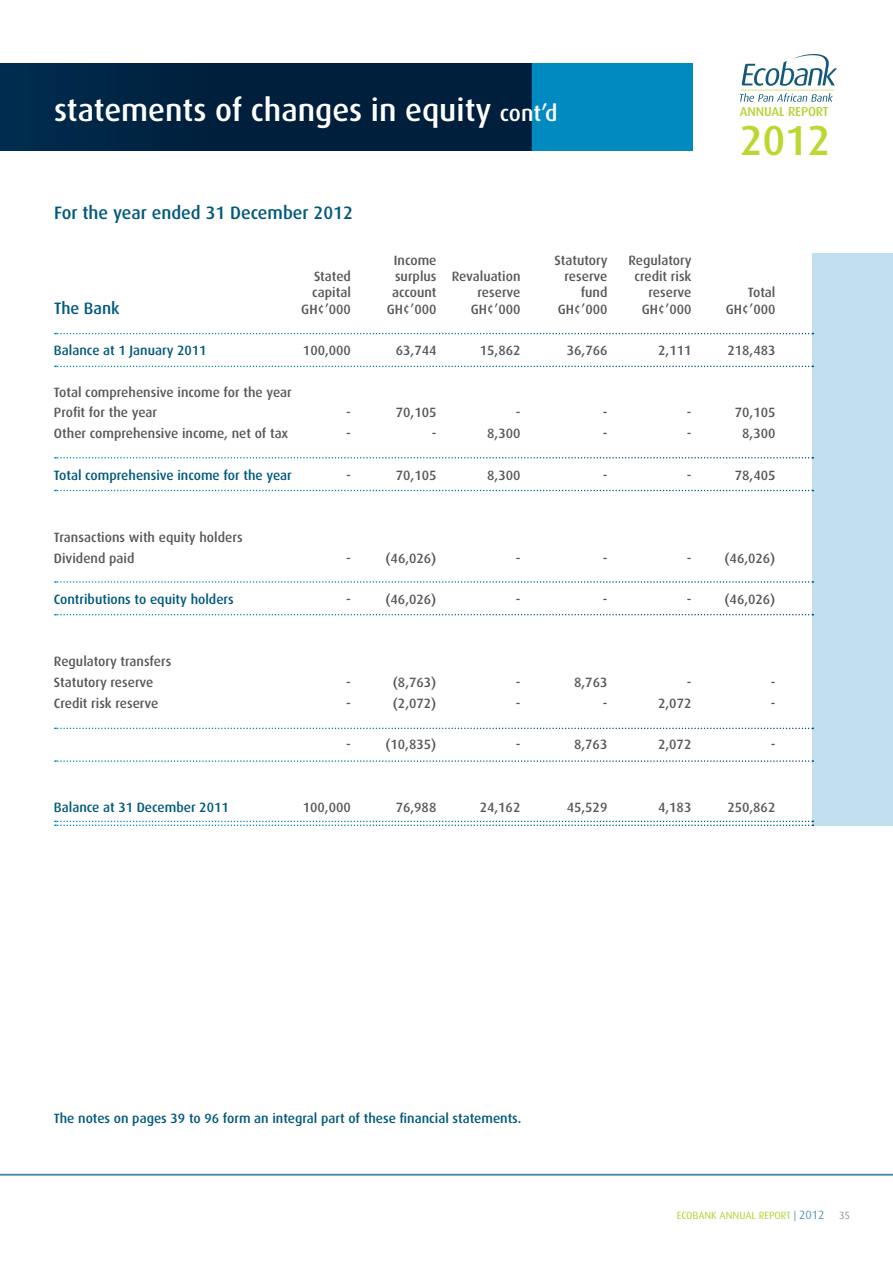
<style>
.page{position:relative;width:893px;height:1263px;background:#fff}
.page>*{position:absolute;margin:0;border:0;box-sizing:border-box;transform-origin:0 0}
.t1{font:500 42px "Dax";color:#bed630}
.t2{font:500 31.5px "Dax";color:#fff}
.t3{font:500 18px "Dax";color:#00597c}
.t4{font:500 16.5px "Dax";color:#00597c}
.t5{font:500 13.5px/20.7px "Dax";color:#57585a}
.t6{font:500 13.5px "Dax";color:#00597c}
.t7{font:500 13.05px "Dax";letter-spacing:-.01em;color:#b5d334}
.t8{font:10.5px "Dax";color:#b5d334}
.t9{font:10.5px "Dax";color:#939598}
.s1{font-size:22.5px}
.s2{color:#5c98b5}
.s3{font-size:12px;color:#5c98b5}
</style>
<div class="page">
<hr style="left:0;top:1174px;width:893px;height:1px;background:#3f89a8">
<svg style="left:742px;top:54px;width:95px;height:32px"></svg>
<svg style="left:740px;top:93px;width:93px;height:9px"></svg>
<hr style="left:741px;top:90px;width:93px;height:1px;background:#b5d334">
<div style="left:531px;top:63px;width:162px;height:88px;background:#008ac0"></div>
<div style="left:0;top:63px;width:531px;height:88px;background:linear-gradient(to right,#002848,#001c37)"></div>
<svg style="left:55px;top:366px;width:758px;height:1px"></svg>
<svg style="left:55px;top:490px;width:758px;height:1px"></svg>
<svg style="left:55px;top:614px;width:758px;height:1px"></svg>
<svg style="left:55px;top:821px;width:758px;height:5px"></svg>
<svg style="left:55px;top:760px;width:758px;height:2px"></svg>
<svg style="left:55px;top:333px;width:758px;height:1px"></svg>
<svg style="left:55px;top:457px;width:758px;height:1px"></svg>
<svg style="left:55px;top:581px;width:758px;height:2px"></svg>
<svg style="left:55px;top:728px;width:758px;height:1px"></svg>
<div style="left:813px;top:253px;width:80px;height:573px;background:#c2dfef"></div>
<h2 class="t2" style="left:54px;top:92px;width:505px">statements of changes in equity <span class="s1">cont’d</span></h2>
<h3 class="t3" style="left:54px;top:203px;width:300px">For the year ended 31 December 2012</h3>
<p class="t5" style="left:394px;top:250px;width:44px">Income</p>
<p class="t5" style="left:554px;top:250px;width:55px">Statutory</p>
<p class="t5" style="left:628px;top:250px;width:65px">Regulatory</p>
<p class="t7" style="left:740px;top:104px;width:90px">ANNUAL REPORT</p>
<h1 class="t1" style="left:740px;top:117px;width:92px">2012</h1>
<p class="t5" style="left:314px;top:266px;width:39px">Stated</p>
<p class="t5" style="left:395px;top:266px;width:127px">surplus Revaluation</p>
<p class="t5" style="left:565px;top:266px;width:44px">reserve</p>
<p class="t5" style="left:634px;top:266px;width:59px">credit risk</p>
<p class="t5" style="left:312px;top:282px;width:40px">capital</p>
<p class="t5" style="left:392px;top:282px;width:46px">account</p>
<p class="t5" style="left:478px;top:282px;width:44px">reserve</p>
<p class="t5" style="left:581px;top:282px;width:28px">fund</p>
<p class="t5" style="left:649px;top:282px;width:44px">reserve</p>
<p class="t5" style="left:748px;top:282px;width:29px">Total</p>
<p class="t4" style="left:54px;top:299px;width:67px">The Bank</p>
<p class="t5" style="left:301px;top:299px;width:51px">GH¢’000</p>
<p class="t5" style="left:387px;top:299px;width:51px">GH¢’000</p>
<p class="t5" style="left:471px;top:299px;width:51px">GH¢’000</p>
<p class="t5" style="left:558px;top:299px;width:51px">GH¢’000</p>
<p class="t5" style="left:642px;top:299px;width:51px">GH¢’000</p>
<p class="t5" style="left:726px;top:299px;width:51px">GH¢’000</p>
<p class="t6" style="left:54px;top:343px;width:154px">Balance at 1 January 2011</p>
<p class="t5" style="left:303px;top:340px;width:50px">100,000</p>
<p class="t5" style="left:396px;top:340px;width:42px">63,744</p>
<p class="t5" style="left:480px;top:340px;width:42px">15,862</p>
<p class="t5" style="left:567px;top:340px;width:42px">36,766</p>
<p class="t5" style="left:658px;top:340px;width:35px">2,111</p>
<p class="t5" style="left:727px;top:340px;width:50px">218,483</p>
<p class="t5" style="left:54px;top:382px;width:239px">Total comprehensive income for the year<br>Profit for the year</p>
<p class="t5" style="left:346px;top:402px;width:6px">-</p>
<p class="t5" style="left:396px;top:402px;width:42px">70,105</p>
<p class="t5" style="left:516px;top:402px;width:6px">-</p>
<p class="t5" style="left:603px;top:402px;width:6px">-</p>
<p class="t5" style="left:687px;top:402px;width:6px">-</p>
<p class="t5" style="left:735px;top:402px;width:42px">70,105</p>
<p class="t5" style="left:54px;top:423px;width:236px">Other comprehensive income, net of tax</p>
<p class="t5" style="left:346px;top:423px;width:6px">-</p>
<p class="t5" style="left:432px;top:423px;width:6px">-</p>
<p class="t5" style="left:487px;top:423px;width:35px">8,300</p>
<p class="t5" style="left:603px;top:423px;width:6px">-</p>
<p class="t5" style="left:687px;top:423px;width:6px">-</p>
<p class="t5" style="left:742px;top:423px;width:35px">8,300</p>
<p class="t6" style="left:54px;top:467px;width:239px">Total comprehensive income for the year</p>
<p class="t5" style="left:346px;top:465px;width:6px">-</p>
<p class="t5" style="left:396px;top:465px;width:42px">70,105</p>
<p class="t5" style="left:487px;top:465px;width:35px">8,300</p>
<p class="t5" style="left:603px;top:465px;width:6px">-</p>
<p class="t5" style="left:687px;top:465px;width:6px">-</p>
<p class="t5" style="left:735px;top:465px;width:42px">78,405</p>
<p class="t5" style="left:54px;top:527px;width:190px">Transactions with equity holders<br>Dividend paid</p>
<p class="t5" style="left:346px;top:548px;width:6px">-</p>
<p class="t5" style="left:385px;top:548px;width:52px">(46,026)</p>
<p class="t5" style="left:516px;top:548px;width:6px">-</p>
<p class="t5" style="left:603px;top:548px;width:6px">-</p>
<p class="t5" style="left:687px;top:548px;width:6px">-</p>
<p class="t5" style="left:724px;top:548px;width:52px">(46,026)</p>
<p class="t6" style="left:54px;top:592px;width:181px">Contributions to equity holders</p>
<p class="t5" style="left:346px;top:589px;width:6px">-</p>
<p class="t5" style="left:385px;top:589px;width:52px">(46,026)</p>
<p class="t5" style="left:516px;top:589px;width:6px">-</p>
<p class="t5" style="left:603px;top:589px;width:6px">-</p>
<p class="t5" style="left:687px;top:589px;width:6px">-</p>
<p class="t5" style="left:724px;top:589px;width:52px">(46,026)</p>
<p class="t5" style="left:54px;top:651px;width:119px">Regulatory transfers<br>Statutory reserve</p>
<p class="t5" style="left:346px;top:672px;width:6px">-</p>
<p class="t5" style="left:393px;top:672px;width:45px">(8,763)</p>
<p class="t5" style="left:516px;top:672px;width:6px">-</p>
<p class="t5" style="left:574px;top:672px;width:35px">8,763</p>
<p class="t5" style="left:687px;top:672px;width:6px">-</p>
<p class="t5" style="left:771px;top:672px;width:6px">-</p>
<p class="t5" style="left:54px;top:693px;width:106px">Credit risk reserve</p>
<p class="t5" style="left:346px;top:693px;width:6px">-</p>
<p class="t5" style="left:393px;top:693px;width:45px">(2,072)</p>
<p class="t5" style="left:516px;top:693px;width:6px">-</p>
<p class="t5" style="left:603px;top:693px;width:6px">-</p>
<p class="t5" style="left:658px;top:693px;width:35px">2,072</p>
<p class="t5" style="left:771px;top:693px;width:6px">-</p>
<p class="t5" style="left:346px;top:734px;width:6px">-</p>
<p class="t5" style="left:385px;top:734px;width:52px">(10,835)</p>
<p class="t5" style="left:516px;top:734px;width:6px">-</p>
<p class="t5" style="left:574px;top:734px;width:35px">8,763</p>
<p class="t5" style="left:658px;top:734px;width:35px">2,072</p>
<p class="t5" style="left:771px;top:734px;width:6px">-</p>
<p class="t6" style="left:54px;top:799px;width:176px">Balance at 31 December 2011</p>
<p class="t5" style="left:303px;top:797px;width:50px">100,000</p>
<p class="t5" style="left:396px;top:797px;width:42px">76,988</p>
<p class="t5" style="left:480px;top:797px;width:42px">24,162</p>
<p class="t5" style="left:567px;top:797px;width:42px">45,529</p>
<p class="t5" style="left:658px;top:797px;width:35px">4,183</p>
<p class="t5" style="left:727px;top:797px;width:50px">250,862</p>
<p class="t6" style="left:54px;top:1111px;width:469px">The notes on pages 39 to 96 form an integral part of these financial statements.</p>
<p class="t8" style="left:677px;top:1209px;width:149px">ECOBANK ANNUAL REPORT <span class="s2">|</span> <span class="s3">2012</span></p>
<p class="t9" style="left:839px;top:1209px;width:13px">35</p>
</div>
